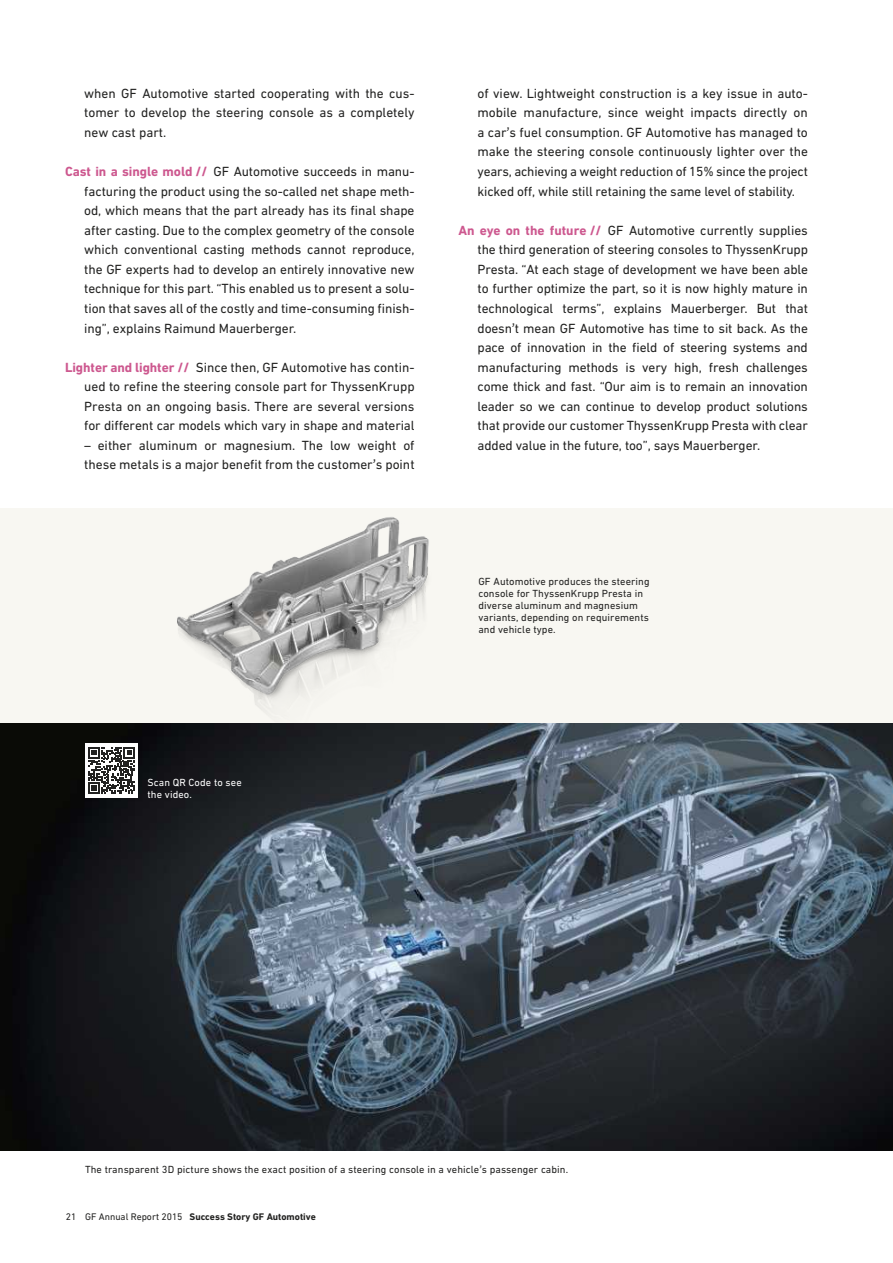
<style>
.page{position:relative;width:893px;height:1263px;background:#fff}
.page>*{position:absolute;margin:0;border:0;box-sizing:border-box;transform-origin:0 0}
.t1{font:13.5px/19.5px "DIN Next W1 G";letter-spacing:-.005em;color:#222221;text-align:justify}
.t2{font:10.5px/12px "DIN Next W1 G";letter-spacing:.01em;color:#222221}
.t3{font:10.5px/12px "DIN Next W1 G";letter-spacing:.01em;color:#fff}
.t4{font:700 9.75px "DIN Next W1 G";color:#222221}
.s1{font-weight:700;color:#cd588f}
.s2{font-family:"Vista Sans OT"}
.s3{font-weight:400}
</style>
<div class="page">
<div style="left:0;top:509px;width:893px;height:234px;background:#f8f7f2"></div>
<img style="left:138px;top:517px;width:320px;height:207px">
<img style="left:0;top:724px;width:893px;height:426px">
<div style="left:85px;top:743px;width:53px;height:54px;background:#fff"></div>
<svg style="left:88px;top:747px;width:47px;height:47px"></svg>
<p class="t1" style="left:84px;top:83px;width:332px">when GF Automotive started cooperating with the cus&shy;tomer to develop the steering console as a completely new cast part.</p>
<p class="t1" style="left:84px;top:162px;width:332px;text-indent:-19px"><span class="s1">Cast in a single mold //</span> GF Automotive succeeds in manu&shy;facturing the product using the so-called net shape meth&shy;od, which means that the part already has its final shape after casting. Due to the complex geometry of the console which conventional casting methods cannot reproduce, the GF experts had to develop an entirely innovative new technique for this part. “This enabled us to present a solu&shy;tion that saves all of the costly and time-consuming finish&shy;ing”, explains Raimund Mauerberger.</p>
<p class="t1" style="left:84px;top:357px;width:332px;text-indent:-19px"><span class="s1">Lighter and lighter //</span> Since then, GF Automotive has contin&shy;ued to refine the steering console part for ThyssenKrupp Presta on an ongoing basis. There are several versions for different car models which vary in shape and material</p>
<p class="t1" style="left:84px;top:435px;width:332px">– either aluminum or magnesium. The low weight of these metals is a major benefit from the customer<span class="s2">’</span>s point</p>
<p class="t1" style="left:477px;top:83px;width:332px">of view. Lightweight construction is a key issue in auto&shy;mobile manufacture, since weight impacts directly on a car<span class="s2">’</span>s fuel consumption. GF Automotive has managed to make the steering console continuously lighter over the years, achieving a weight reduction of 15% since the project kicked off, while still retaining the same level of stability.</p>
<p class="t1" style="left:477px;top:220px;width:332px;text-indent:-19px"><span class="s1">An eye on the future //</span> GF Automotive currently supplies the third generation of steering consoles to ThyssenKrupp Presta. “At each stage of development we have been able to further optimize the part, so it is now highly mature in technological terms”, explains Mauerberger. But that doesn<span class="s2">’</span>t mean GF Automotive has time to sit back. As the pace of innovation in the field of steering systems and manufacturing methods is very high, fresh challenges come thick and fast. “Our aim is to remain an innovation leader so we can continue to develop product solutions that provide our customer ThyssenKrupp Presta with clear added value in the future, too”, says Mauerberger.</p>
<p class="t2" style="left:478px;top:576px;width:173px">GF Automotive produces the steering console for ThyssenKrupp Presta in diverse aluminum and magnesium variants, depending on requirements and vehicle type.</p>
<p class="t3" style="left:148px;top:776px;width:96px">Scan QR Code to see the video.</p>
<p class="t2" style="left:85px;top:1163px;width:485px">The transparent 3D picture shows the exact position of a steering console in a vehicle<span class="s2">’</span>s passenger cabin.</p>
<p class="t4" style="left:66px;top:1211px;width:252px"><span class="s3">21 GF Annual Report 2015</span> Success Story GF Automotive</p>
</div>
